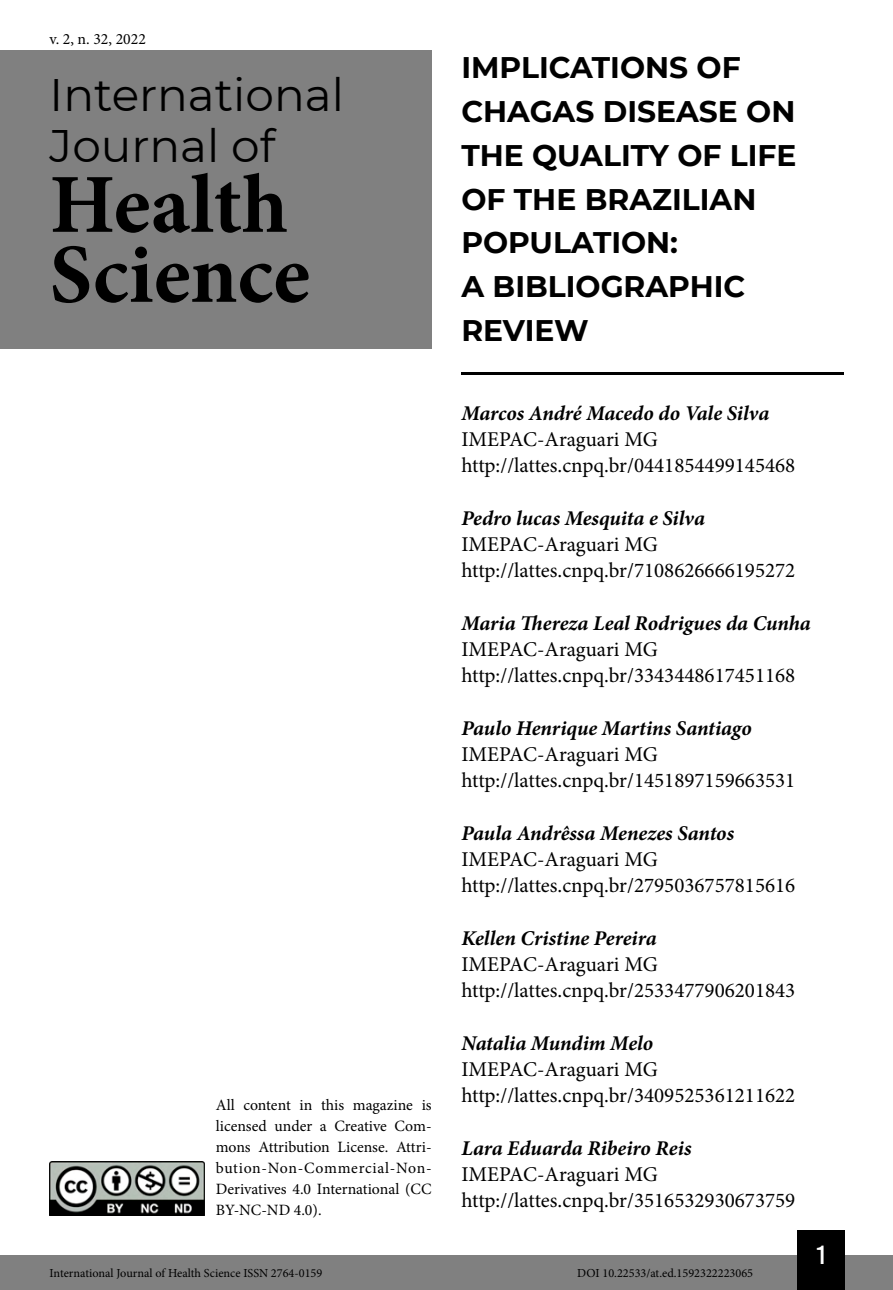
<style>
.page{position:relative;width:893px;height:1290px;background:#fff}
.page>*{position:absolute;margin:0;border:0;box-sizing:border-box;transform-origin:0 0}
.t1{font:700 84px/70px "Minion Pro";color:#000}
.t2{font:45.5px/50.8px "Montserrat";color:#000}
.Título_Artigo{font:700 29.75px/43.8px "Montserrat";color:#000}
.t3{font:26.25px "Bebas Kai";color:#fff}
.Infos_autor{font:21px "Minion Pro";color:#000}
.Autor{font:italic 700 21px "Minion Pro";letter-spacing:-.005em;color:#000}
.t4{font:15.75px/21px "Minion Pro";color:#000;text-align:justify}
.t5{font:12.25px "Minion Pro";color:#000}
</style>
<div class="page">
<div style="left:0;top:1255px;width:893px;height:35px;background:#808080"></div>
<div style="left:797px;top:1230px;width:48px;height:60px;background:#000"></div>
<img style="left:50px;top:1161px;width:154px;height:54px">
<div style="left:0;top:50px;width:432px;height:298px;background:#808080"></div>
<hr style="left:461px;top:372px;width:382px;height:3px;background:#000">
<p class="t4" style="left:50px;top:28px;width:98px">v. 2, n. 32, 2022</p>
<h2 class="t2" style="left:50px;top:68px;width:296px">International<br>Journal of</h2>
<h1 class="t1" style="left:50px;top:169px;width:262px">Health<br>Science</h1>
<p class="t4" style="left:216px;top:1095px;width:217px">All content in this magazine is licensed under a Creative Com&shy;mons Attribution License. Attri&shy;bution-Non-Commercial-Non-Derivatives 4.0 International (CC BY-NC-ND 4.0).</p>
<p class="Título_Artigo" style="left:461px;top:44px;width:337px">IMPLICATIONS OF<br>CHAGAS DISEASE ON<br>THE QUALITY OF LIFE<br>OF THE BRAZILIAN<br>POPULATION:</p>
<p class="Título_Artigo" style="left:461px;top:263px;width:285px">A BIBLIOGRAPHIC<br>REVIEW</p>
<p class="Autor" style="left:461px;top:398px;width:309px">Marcos André Macedo do Vale Silva</p>
<p class="Infos_autor" style="left:461px;top:425px;width:198px">IMEPAC-Araguari MG</p>
<p class="Infos_autor" style="left:461px;top:451px;width:335px">http://lattes.cnpq.br/0441854499145468</p>
<p class="Autor" style="left:461px;top:503px;width:245px">Pedro lucas Mesquita e Silva</p>
<p class="Infos_autor" style="left:461px;top:530px;width:198px">IMEPAC-Araguari MG</p>
<p class="Infos_autor" style="left:461px;top:556px;width:335px">http://lattes.cnpq.br/7108626666195272</p>
<p class="Autor" style="left:461px;top:608px;width:351px">Maria Thereza Leal Rodrigues da Cunha</p>
<p class="Infos_autor" style="left:461px;top:635px;width:198px">IMEPAC-Araguari MG</p>
<p class="Infos_autor" style="left:461px;top:661px;width:335px">http://lattes.cnpq.br/3343448617451168</p>
<p class="Autor" style="left:461px;top:713px;width:292px">Paulo Henrique Martins Santiago</p>
<p class="Infos_autor" style="left:461px;top:740px;width:198px">IMEPAC-Araguari MG</p>
<p class="Infos_autor" style="left:461px;top:766px;width:335px">http://lattes.cnpq.br/1451897159663531</p>
<p class="Autor" style="left:461px;top:818px;width:274px">Paula Andrêssa Menezes Santos</p>
<p class="Infos_autor" style="left:461px;top:845px;width:198px">IMEPAC-Araguari MG</p>
<p class="Infos_autor" style="left:461px;top:871px;width:335px">http://lattes.cnpq.br/2795036757815616</p>
<p class="Autor" style="left:461px;top:923px;width:197px">Kellen Cristine Pereira</p>
<p class="Infos_autor" style="left:461px;top:950px;width:198px">IMEPAC-Araguari MG</p>
<p class="Infos_autor" style="left:461px;top:976px;width:335px">http://lattes.cnpq.br/2533477906201843</p>
<p class="Autor" style="left:461px;top:1028px;width:193px">Natalia Mundim Melo</p>
<p class="Infos_autor" style="left:461px;top:1055px;width:198px">IMEPAC-Araguari MG</p>
<p class="Infos_autor" style="left:461px;top:1081px;width:335px">http://lattes.cnpq.br/3409525361211622</p>
<p class="Autor" style="left:461px;top:1133px;width:232px">Lara Eduarda Ribeiro Reis</p>
<p class="Infos_autor" style="left:461px;top:1160px;width:198px">IMEPAC-Araguari MG</p>
<p class="Infos_autor" style="left:461px;top:1186px;width:335px">http://lattes.cnpq.br/3516532930673759</p>
<p class="t3" style="left:817px;top:1241px;width:10px">1</p>
<p class="t5" style="left:50px;top:1265px;width:274px">International Journal of Health Science ISSN 2764-0159</p>
<p class="t5" style="left:577px;top:1265px;width:177px">DOI 10.22533/at.ed.1592322223065</p>
</div>
